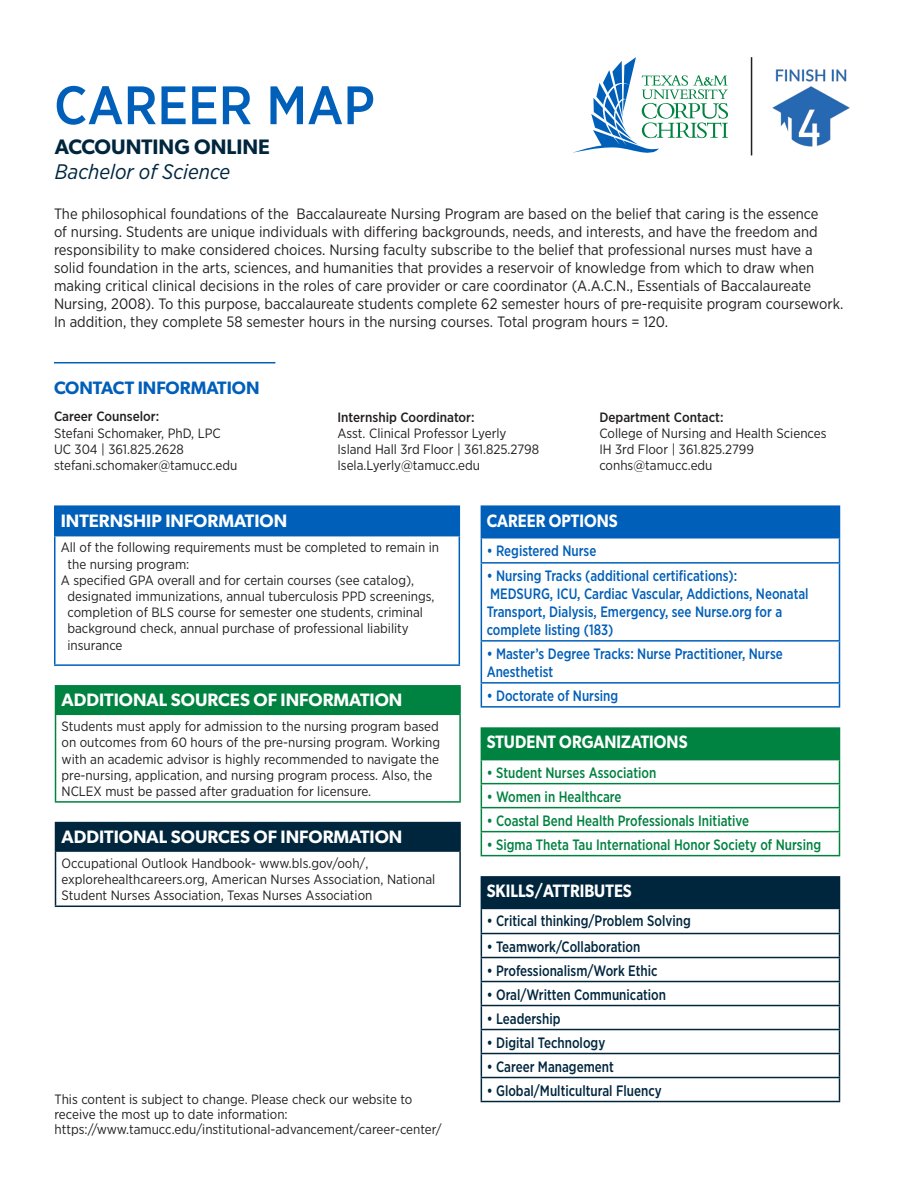
<style>
.page{position:relative;width:918px;height:1188px;background:#fff}
.page>*{position:absolute;margin:0;border:0;box-sizing:border-box;transform-origin:0 0}
.t1{font:500 54px "Gotham Narrow";color:#005fb9}
.t2{font:italic 21px "Gotham Narrow";color:#00263e}
.t3{font:600 21px "Gibson";color:#00263e}
.t4{font:600 18px "Gibson";color:#fff}
.t5{font:600 18px "Gibson";color:#fff;scale:.89 1}
.t6{font:600 18px "Gibson";color:#005fb9}
.t7{font:15px/18px "Gotham Narrow";color:#231f20}
.t8{font:500 15px/18px "Gotham Narrow";color:#005fb9;scale:.89 1}
.t9{font:500 15px "Gotham Narrow";color:#00263e;scale:.89 1}
.t10{font:500 15px "Gotham Narrow";color:#008240;scale:.89 1}
.t11{font:13.5px/16.2px "Gotham Narrow";color:#231f20}
.t12{font:500 13.5px "Gotham Narrow";color:#231f20}
</style>
<div class="page">
<img style="left:772px;top:69px;width:78px;height:78px">
<svg style="left:573px;top:57px;width:155px;height:96px"></svg>
<hr style="left:751px;top:57px;width:1px;height:98px;background:#231f20">
<div style="left:55px;top:506px;width:404px;height:30px;background:#005fb9"></div>
<hr style="left:54px;top:505px;width:406px;height:2px;background:#005fb9">
<hr style="left:54px;top:507px;width:2px;height:28px;background:#005fb9">
<svg style="left:459px;top:507px;width:1px;height:28px"></svg>
<hr style="left:54px;top:535px;width:406px;height:1px;background:#005fb9">
<hr style="left:54px;top:536px;width:2px;height:128px;background:#005fb9">
<hr style="left:459px;top:536px;width:1px;height:128px;background:#005fb9">
<hr style="left:54px;top:664px;width:406px;height:2px;background:#005fb9">
<div style="left:481px;top:877px;width:358px;height:31px;background:#00263e"></div>
<svg style="left:482px;top:909px;width:357px;height:192px"></svg>
<hr style="left:481px;top:876px;width:359px;height:2px;background:#00263e">
<hr style="left:839px;top:878px;width:1px;height:30px;background:#00263e">
<hr style="left:481px;top:908px;width:359px;height:1px;background:#00263e">
<hr style="left:481px;top:933px;width:359px;height:1px;background:#00263e">
<hr style="left:481px;top:957px;width:359px;height:1px;background:#00263e">
<hr style="left:481px;top:981px;width:359px;height:1px;background:#00263e">
<hr style="left:481px;top:1005px;width:359px;height:1px;background:#00263e">
<hr style="left:481px;top:1029px;width:359px;height:1px;background:#00263e">
<hr style="left:481px;top:1053px;width:359px;height:1px;background:#00263e">
<hr style="left:481px;top:1077px;width:359px;height:1px;background:#00263e">
<svg style="left:481px;top:909px;width:1px;height:192px"></svg>
<svg style="left:839px;top:909px;width:1px;height:192px"></svg>
<hr style="left:481px;top:1101px;width:359px;height:1px;background:#00263e">
<div style="left:481px;top:506px;width:358px;height:32px;background:#005fb9"></div>
<svg style="left:482px;top:538px;width:357px;height:168px"></svg>
<hr style="left:481px;top:505px;width:359px;height:2px;background:#005fb9">
<hr style="left:839px;top:507px;width:1px;height:30px;background:#005fb9">
<hr style="left:481px;top:537px;width:359px;height:1px;background:#005fb9">
<svg style="left:481px;top:538px;width:1px;height:24px"></svg>
<svg style="left:839px;top:538px;width:1px;height:24px"></svg>
<hr style="left:481px;top:562px;width:359px;height:2px;background:#005fb9">
<hr style="left:481px;top:564px;width:1px;height:76px;background:#005fb9">
<hr style="left:839px;top:564px;width:1px;height:76px;background:#005fb9">
<hr style="left:481px;top:640px;width:359px;height:2px;background:#005fb9">
<hr style="left:481px;top:642px;width:1px;height:40px;background:#005fb9">
<hr style="left:839px;top:642px;width:1px;height:40px;background:#005fb9">
<hr style="left:481px;top:682px;width:359px;height:2px;background:#005fb9">
<svg style="left:481px;top:684px;width:1px;height:22px"></svg>
<svg style="left:839px;top:684px;width:1px;height:22px"></svg>
<hr style="left:481px;top:706px;width:359px;height:2px;background:#005fb9">
<div style="left:481px;top:728px;width:358px;height:32px;background:#008240"></div>
<hr style="left:481px;top:727px;width:359px;height:2px;background:#008240">
<hr style="left:839px;top:729px;width:1px;height:30px;background:#008240">
<hr style="left:481px;top:759px;width:359px;height:1px;background:#008240">
<svg style="left:481px;top:760px;width:359px;height:95px"></svg>
<hr style="left:481px;top:807px;width:359px;height:1px;background:#008240">
<hr style="left:481px;top:831px;width:359px;height:1px;background:#008240">
<hr style="left:481px;top:855px;width:359px;height:1px;background:#008240">
<div style="left:56px;top:823px;width:404px;height:28px;background:#00263e"></div>
<hr style="left:55px;top:822px;width:406px;height:1px;background:#00263e">
<svg style="left:55px;top:823px;width:1px;height:27px"></svg>
<hr style="left:459px;top:823px;width:2px;height:27px;background:#00263e">
<hr style="left:55px;top:850px;width:406px;height:2px;background:#00263e">
<hr style="left:55px;top:852px;width:1px;height:54px;background:#00263e">
<hr style="left:459px;top:852px;width:2px;height:54px;background:#00263e">
<hr style="left:55px;top:906px;width:406px;height:1px;background:#00263e">
<div style="left:56px;top:686px;width:404px;height:28px;background:#008240"></div>
<hr style="left:55px;top:685px;width:406px;height:2px;background:#008240">
<svg style="left:55px;top:687px;width:1px;height:27px"></svg>
<hr style="left:459px;top:687px;width:2px;height:27px;background:#008240">
<hr style="left:55px;top:714px;width:406px;height:1px;background:#008240">
<hr style="left:55px;top:715px;width:1px;height:86px;background:#008240">
<hr style="left:459px;top:715px;width:2px;height:86px;background:#008240">
<hr style="left:55px;top:801px;width:406px;height:2px;background:#008240">
<hr style="left:54px;top:362px;width:221px;height:1px;background:#005fb9">
<p class="t1" style="left:54px;top:71px;width:322px">CAREER MAP</p>
<p class="t3" style="left:55px;top:134px;width:217px">ACCOUNTING ONLINE</p>
<p class="t2" style="left:55px;top:159px;width:177px">Bachelor of Science</p>
<p class="t7" style="left:54px;top:205px;width:791px">The philosophical foundations of the Baccalaureate Nursing Program are based on the belief that caring is the essence<br>of nursing. Students are unique individuals with differing backgrounds, needs, and interests, and have the freedom and responsibility to make considered choices. Nursing faculty subscribe to the belief that professional nurses must have a solid foundation in the arts, sciences, and humanities that provides a reservoir of knowledge from which to draw when making critical clinical decisions in the roles of care provider or care coordinator (A.A.C.N., Essentials of Baccalaureate Nursing, 2008). To this purpose, baccalaureate students complete 62 semester hours of pre-requisite program coursework.<br>In addition, they complete 58 semester hours in the nursing courses. Total program hours = 120.</p>
<p class="t6" style="left:54px;top:377px;width:207px">CONTACT INFORMATION</p>
<p class="t12" style="left:54px;top:408px;width:107px">Career Counselor:</p>
<p class="t11" style="left:54px;top:424px;width:168px">Stefani Schomaker, PhD, LPC</p>
<p class="t11" style="left:54px;top:441px;width:185px">UC 304 | 361.825.2628 stefani.schomaker@tamucc.edu</p>
<p class="t12" style="left:338px;top:408px;width:139px">Internship Coordinator:</p>
<p class="t11" style="left:338px;top:425px;width:171px">Asst. Clinical Professor Lyerly</p>
<p class="t11" style="left:338px;top:441px;width:203px">Island Hall 3rd Floor | 361.825.2798</p>
<p class="t11" style="left:338px;top:457px;width:144px">Isela.Lyerly@tamucc.edu</p>
<p class="t12" style="left:599px;top:408px;width:126px">Department Contact:</p>
<p class="t11" style="left:599px;top:425px;width:229px">College of Nursing and Health Sciences</p>
<p class="t11" style="left:599px;top:441px;width:156px">IH 3rd Floor | 361.825.2799 conhs@tamucc.edu</p>
<p class="t4" style="left:61px;top:510px;width:228px">INTERNSHIP INFORMATION</p>
<p class="t11" style="left:68px;top:539px;width:373px;text-indent:-7px">All of the following requirements must be completed to remain in the nursing program:</p>
<p class="t11" style="left:68px;top:572px;width:369px;text-indent:-7px">A specified GPA overall and for certain courses (see catalog), designated immunizations, annual tuberculosis PPD screenings, completion of BLS course for semester one students, criminal background check, annual purchase of professional liability insurance</p>
<p class="t4" style="left:62px;top:689px;width:342px">ADDITIONAL SOURCES OF INFORMATION</p>
<p class="t11" style="left:62px;top:718px;width:380px">Students must apply for admission to the nursing program based on outcomes from 60 hours of the pre-nursing program. Working with an academic advisor is highly recommended to navigate the pre-nursing, application, and nursing program process. Also, the NCLEX must be passed after graduation for licensure.</p>
<p class="t4" style="left:62px;top:826px;width:342px">ADDITIONAL SOURCES OF INFORMATION</p>
<p class="t11" style="left:62px;top:855px;width:375px">Occupational Outlook Handbook- www.bls.gov/ooh/, explorehealthcareers.org, American Nurses Association, National<br>Student Nurses Association, Texas Nurses Association</p>
<p class="t11" style="left:55px;top:1091px;width:389px;line-height:15px">This content is subject to change. Please check our website to receive the most up to date information: https://www.tamucc.edu/institutional-advancement/career-center/</p>
<p class="t5" style="left:487px;top:510px;width:149px">CAREER OPTIONS</p>
<p class="t8" style="left:487px;top:541px;width:125px">• Registered Nurse</p>
<p class="t8" style="left:487px;top:566px;width:283px">• Nursing Tracks (additional certifications):</p>
<p class="t8" style="left:487px;top:584px;width:363px">MEDSURG, ICU, Cardiac Vascular, Addictions, Neonatal<br>Transport, Dialysis, Emergency, see Nurse.org for a complete listing (183)</p>
<p class="t8" style="left:487px;top:644px;width:334px">• Master’s Degree Tracks: Nurse Practitioner, Nurse<br>Anesthetist</p>
<p class="t8" style="left:487px;top:686px;width:149px">• Doctorate of Nursing</p>
<p class="t5" style="left:487px;top:732px;width:227px">STUDENT ORGANIZATIONS</p>
<p class="t10" style="left:487px;top:763px;width:192px">• Student Nurses Association</p>
<p class="t10" style="left:487px;top:787px;width:153px">• Women in Healthcare</p>
<p class="t10" style="left:487px;top:811px;width:296px">• Coastal Bend Health Professionals Initiative</p>
<p class="t10" style="left:487px;top:835px;width:377px">• Sigma Theta Tau International Honor Society of Nursing</p>
<p class="t5" style="left:487px;top:880px;width:165px">SKILLS/ATTRIBUTES</p>
<p class="t9" style="left:487px;top:912px;width:231px">• Critical thinking/Problem Solving</p>
<p class="t9" style="left:487px;top:937px;width:174px">• Teamwork/Collaboration</p>
<p class="t9" style="left:487px;top:961px;width:194px">• Professionalism/Work Ethic</p>
<p class="t9" style="left:487px;top:985px;width:203px">• Oral/Written Communication</p>
<p class="t9" style="left:487px;top:1009px;width:84px">• Leadership</p>
<p class="t9" style="left:487px;top:1033px;width:135px">• Digital Technology</p>
<p class="t9" style="left:487px;top:1057px;width:144px">• Career Management</p>
<p class="t9" style="left:487px;top:1081px;width:198px">• Global/Multicultural Fluency</p>
</div>
